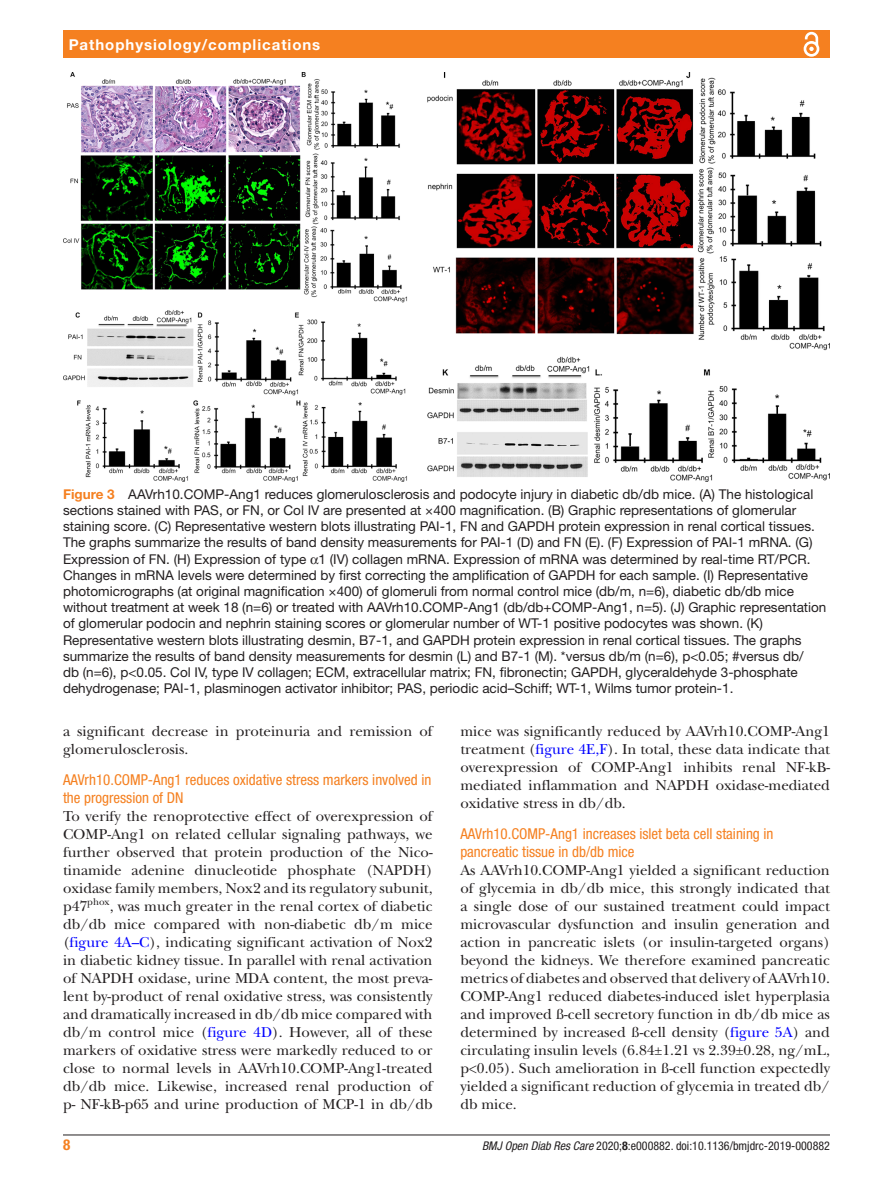
<style>
.page{position:relative;width:893px;height:1191px;background:#fff}
.page>*{position:absolute;margin:0;border:0;box-sizing:border-box;transform-origin:0 0}
.t1{font:15px/18px "New Baskerville";color:#231f20;text-align:justify}
.t2{font:condensed 15px/18px "Helvetica Neue LT Std";color:#f58020}
.t3{font:700 15px "Helvetica Neue LT Std";letter-spacing:.065em;color:#fff}
.t4{font:700 condensed 15px "Helvetica Neue LT Std";color:#f58020}
.t5{font:13.5px/16.2px "Helvetica Neue LT Std";color:#231f20}
.t6{font:condensed 12px "Helvetica Neue LT Std";color:#231f20}
.t7{font:9.9px "New Baskerville";color:#231f20}
.s1{font-weight:700;color:#f58020}
.s2{color:#00f}
.s3{font-style:italic}
.s4{font-weight:700}
</style>
<div class="page">
<hr style="left:63px;top:1134px;width:767px;height:1px;background:#231f20">
<div style="left:63px;top:31px;width:767px;height:27px;background:#f58020"></div>
<svg style="left:803px;top:31px;width:17px;height:26px"></svg>
<img style="left:63px;top:73px;width:767px;height:408px">
<p class="t3" style="left:69px;top:35px;width:253px">Pathophysiology/complications</p>
<p class="t5" style="left:63px;top:486px;width:765px"><span class="s1">Figure 3</span> AAVrh10.COMP-Ang1 reduces glomerulosclerosis and podocyte injury in diabetic db/db mice. (A) The histological sections stained with PAS, or FN, or Col IV are presented at ×400 magnification. (B) Graphic representations of glomerular staining score. (C) Representative western blots illustrating PAI-1, FN and GAPDH protein expression in renal cortical tissues.<br>The graphs summarize the results of band density measurements for PAI-1 (D) and FN (E). (F) Expression of PAI-1 mRNA. (G)<br>Expression of FN. (H) Expression of type 1 (IV) collagen mRNA. Expression of mRNA was determined by real-time RT/PCR.<br>Changes in mRNA levels were determined by first correcting the amplification of GAPDH for each sample. (I) Representative photomicrographs (at original magnification ×400) of glomeruli from normal control mice (db/m, n=6), diabetic db/db mice without treatment at week 18 (n=6) or treated with AAVrh10.COMP-Ang1 (db/db+COMP-Ang1, n=5). (J) Graphic representation of glomerular podocin and nephrin staining scores or glomerular number of WT-1 positive podocytes was shown. (K)<br>Representative western blots illustrating desmin, B7-1, and GAPDH protein expression in renal cortical tissues. The graphs summarize the results of band density measurements for desmin (L) and B7-1 (M). *versus db/m (n=6), p&lt;0.05; #versus db/<br>db (n=6), p&lt;0.05. Col IV, type IV collagen; ECM, extracellular matrix; FN, fibronectin; GAPDH, glyceraldehyde 3-phosphate dehydrogenase; PAI-1, plasminogen activator inhibitor; PAS, periodic acid–Schiff; WT-1, Wilms tumor protein-1.</p>
<p class="t1" style="left:63px;top:722px;width:371px">a significant decrease in proteinuria and remission of glomerulosclerosis.</p>
<p class="t2" style="left:63px;top:771px;width:370px">AAVrh10.COMP-Ang1 reduces oxidative stress markers involved in the progression of DN</p>
<p class="t1" style="left:63px;top:807px;width:371px">To verify the renoprotective effect of overexpression of COMP-Ang1 on related cellular signaling pathways, we further observed that protein production of the Nico&shy;tinamide adenine dinucleotide phosphate (NAPDH) oxidase family members, Nox2 and its regulatory subunit, p47</p>
<p class="t7" style="left:87px;top:895px;width:24px">phox</p>
<p class="t1" style="left:63px;top:897px;width:371px;text-indent:47px">, was much greater in the renal cortex of diabetic db/db mice compared with non-diabetic db/m mice (<span class="s2">figure 4A–C</span>), indicating significant activation of Nox2 in diabetic kidney tissue. In parallel with renal activation of NAPDH oxidase, urine MDA content, the most preva&shy;lent by-product of renal oxidative stress, was consistently and dramatically increased in db/db mice compared with db/m control mice (<span class="s2">figure 4D</span>). However, all of these markers of oxidative stress were markedly reduced to or close to normal levels in AAVrh10.COMP-Ang1-treated db/db mice. Likewise, increased renal production of p- NF-kB-p65 and urine production of MCP-1 in db/db</p>
<p class="t1" style="left:460px;top:722px;width:371px">mice was significantly reduced by AAVrh10.COMP-Ang1 treatment (<span class="s2">figure 4E,F</span>). In total, these data indicate that overexpression of COMP-Ang1 inhibits renal NF-kB&shy;mediated inflammation and NAPDH oxidase-mediated oxidative stress in db/db.</p>
<p class="t2" style="left:460px;top:825px;width:315px">AAVrh10.COMP-Ang1 increases islet beta cell staining in pancreatic tissue in db/db mice</p>
<p class="t1" style="left:460px;top:861px;width:371px">As AAVrh10.COMP-Ang1 yielded a significant reduction of glycemia in db/db mice, this strongly indicated that a single dose of our sustained treatment could impact microvascular dysfunction and insulin generation and action in pancreatic islets (or insulin-targeted organs) beyond the kidneys. We therefore examined pancreatic metrics of diabetes and observed that delivery of AAVrh10.<br>COMP-Ang1 reduced diabetes-induced islet hyperplasia and improved ß-cell secretory function in db/db mice as determined by increased ß-cell density (<span class="s2">figure 5A</span>) and circulating insulin levels (6.84±1.21 vs 2.39±0.28, ng/mL, p&lt;0.05). Such amelioration in ß-cell function expectedly yielded a significant reduction of glycemia in treated db/ db mice.</p>
<p class="t4" style="left:63px;top:1135px;width:9px">8</p>
<p class="t6" style="left:482px;top:1138px;width:349px"><span class="s3">BMJ Open Diab Res Care</span> 2020;<span class="s4">8</span>:e000882. doi:10.1136/bmjdrc-2019-000882</p>
</div>
